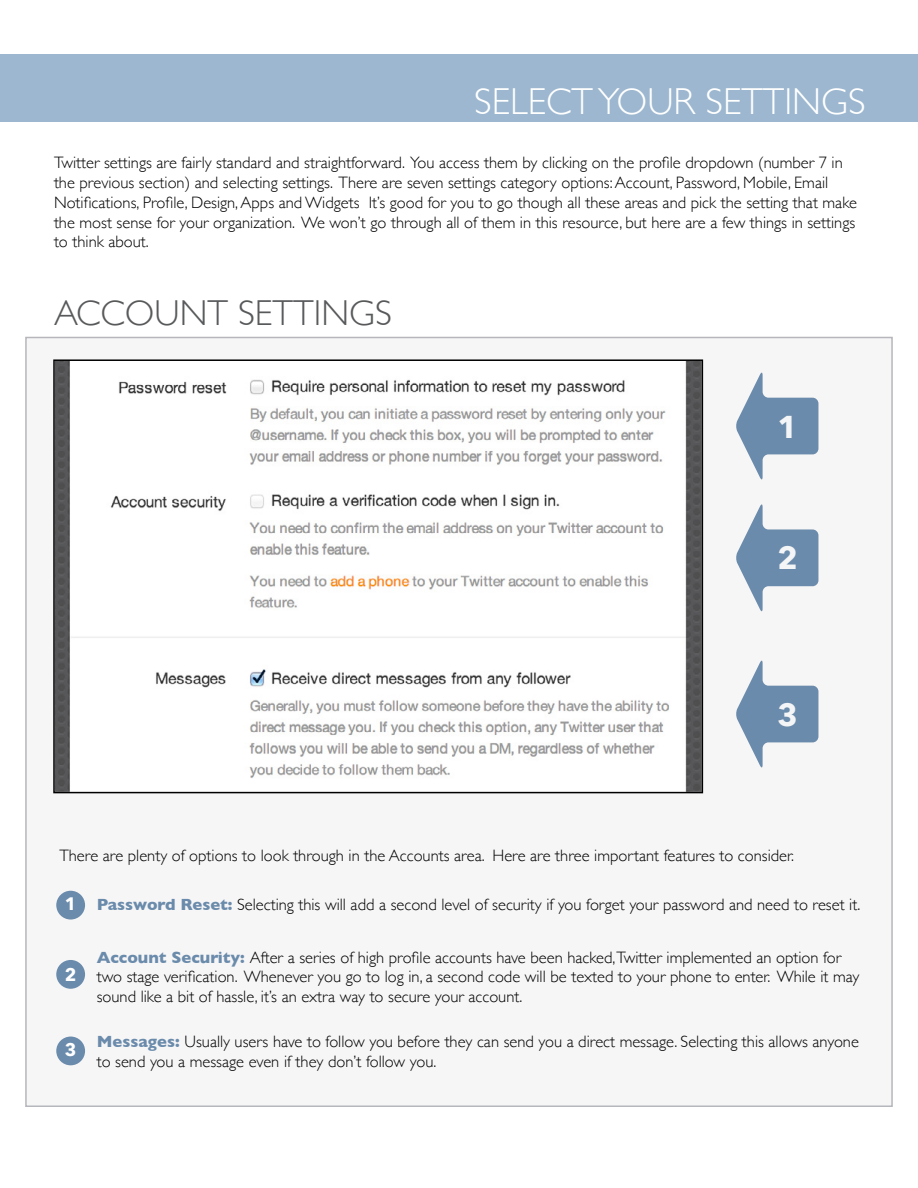
<style>
.page{position:relative;width:918px;height:1188px;background:#fff}
.page>*{position:absolute;margin:0;border:0;box-sizing:border-box;transform-origin:0 0}
.t1{font:300 37.5px "Gill Sans";color:#fff}
.t2{font:300 36px "Gill Sans";color:#58595b}
.t3{font:700 31.5px "Avenir Next";color:#f4f5f7}
.t4{font:700 18px "Avenir Next";color:#fff}
.t5{font:300 16.5px/19.8px "Gill Sans";color:#000}
.s1{font-family:"Avenir Next";font-weight:700;font-size:18px;color:#fff}
.s2{font-weight:700;color:#6a8bab}
</style>
<div class="page">
<div style="left:1px;top:54px;width:917px;height:67px;background:#9cb7cf"></div>
<div style="left:25px;top:337px;width:868px;height:770px;background:#f7f6f7;border:2px solid #b5b7bc"></div>
<img style="left:56px;top:362px;width:644px;height:428px">
<svg style="left:736px;top:372px;width:82px;height:108px"></svg>
<svg style="left:736px;top:504px;width:82px;height:108px"></svg>
<svg style="left:736px;top:660px;width:82px;height:108px"></svg>
<div style="left:53px;top:359px;width:650px;height:434px;border:2px solid #000"></div>
<div style="left:56px;top:891px;width:29px;height:29px;background:#6a8bab;border-radius:50%"></div>
<div style="left:56px;top:960px;width:29px;height:29px;background:#6a8bab;border-radius:50%"></div>
<div style="left:56px;top:1037px;width:29px;height:28px;background:#6a8bab;border-radius:50%"></div>
<h1 class="t1" style="left:474px;top:72px;width:393px">SELECT YOUR SETTINGS</h1>
<p class="t5" style="left:54px;top:152px;width:805px">Twitter settings are fairly standard and straightforward. You access them by clicking on the profile dropdown (number 7 in the previous section) and selecting settings. There are seven settings category options: Account, Password, Mobile, Email Notifications, Profile, Design, Apps and Widgets It’s good for you to go though all these areas and pick the setting that make the most sense for your organization. We won’t go through all of them in this resource, but here are a few things in settings to think about.</p>
<h2 class="t2" style="left:54px;top:284px;width:339px">ACCOUNT SETTINGS</h2>
<h3 class="t3" style="left:777px;top:400px;width:22px">1</h3>
<h3 class="t3" style="left:777px;top:531px;width:22px">2</h3>
<h3 class="t3" style="left:777px;top:688px;width:22px">3</h3>
<p class="t5" style="left:59px;top:845px;width:736px">There are plenty of options to look through in the Accounts area. Here are three important features to consider.</p>
<p class="t5" style="left:65px;top:894px;width:797px"><span class="s1">1</span> <span class="s2">Password Reset:</span> Selecting this will add a second level of security if you forget your password and need to reset it.</p>
<p class="t4" style="left:65px;top:959px;width:13px">2</p>
<p class="t4" style="left:65px;top:1034px;width:13px">3</p>
<p class="t5" style="left:97px;top:947px;width:764px"><span class="s2">Account Security:</span> After a series of high profile accounts have been hacked,Twitter implemented an option for two stage verification. Whenever you go to log in, a second code will be texted to your phone to enter. While it may sound like a bit of hassle, it’s an extra way to secure your account.</p>
<p class="t5" style="left:97px;top:1031px;width:764px"><span class="s2">Messages:</span> Usually users have to follow you before they can send you a direct message. Selecting this allows anyone to send you a message even if they don’t follow you.</p>
</div>
